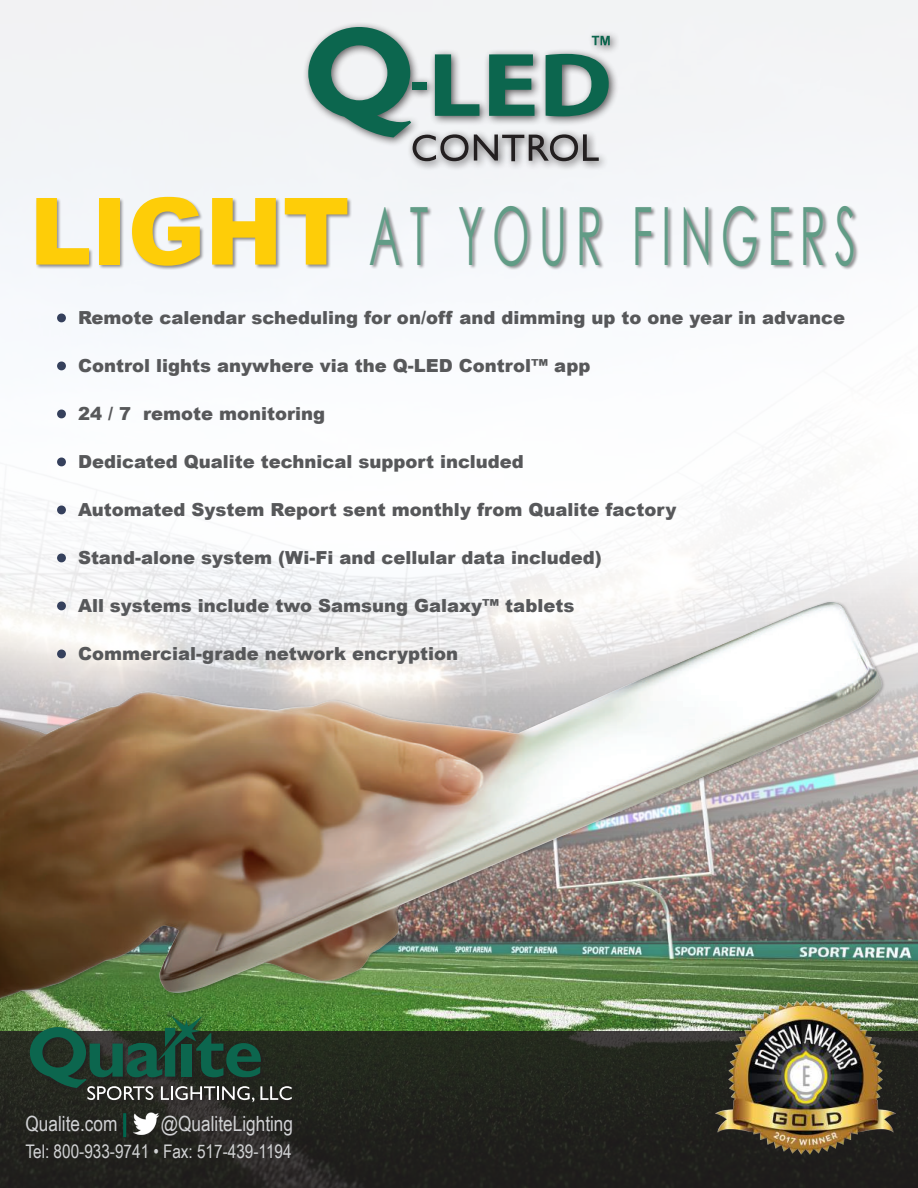
<style>
.page{position:relative;width:918px;height:1188px;background:#fff}
.page>*{position:absolute;margin:0;border:0;box-sizing:border-box;transform-origin:0 0}
.t1{font:80.55px "Century Gothic";letter-spacing:.2em;color:#619c86;scale:.54 1}
.t2{font:21px "Arial Narrow";color:#d1d2d4}
.t3{font:18.75px "Arial Narrow";color:#d1d2d4}
.t4{font:900 18px "Arial";color:#57585a}
.s1{font-family:"Arial";font-weight:900;font-size:93px;color:#fecd08}
.s2{color:#35405c}
.s3{font-size:24px;color:#00664e}
</style>
<div class="page">
<div style="left:0;top:0;width:918px;height:1031px;background:#f8fafc"></div>
<div style="left:35px;top:196px;width:824px;height:74px;background:#231f20;opacity:.5"></div>
<svg style="left:57px;top:313px;width:9px;height:10px"></svg>
<svg style="left:57px;top:361px;width:9px;height:10px"></svg>
<svg style="left:57px;top:409px;width:9px;height:10px"></svg>
<svg style="left:57px;top:457px;width:9px;height:10px"></svg>
<svg style="left:57px;top:505px;width:9px;height:10px"></svg>
<svg style="left:55px;top:553px;width:11px;height:10px"></svg>
<img style="left:0;top:589px;width:918px;height:421px">
<div style="left:0;top:1031px;width:918px;height:157px;background:#231f20"></div>
<div style="left:709px;top:998px;width:189px;height:163px;background:#231f20;opacity:.7"></div>
<img style="left:716px;top:998px;width:180px;height:158px">
<div style="left:29px;top:1015px;width:268px;height:92px;background:#231f20;opacity:.8"></div>
<svg style="left:30px;top:1016px;width:262px;height:86px"></svg>
<div style="left:26px;top:1112px;width:269px;height:27px;background:#231f20;opacity:.3"></div>
<div style="left:123px;top:1113px;width:3px;height:24px;border:2px solid #00664e"></div>
<img style="left:132px;top:1110px;width:27px;height:25px">
<div style="left:303px;top:21px;width:317px;height:151px;background:#231f20;opacity:.75"></div>
<svg style="left:308px;top:27px;width:302px;height:134px"></svg>
<h1 class="t1" style="left:30px;top:179px;width:1533px"><span class="s1">LIGHT</span>AT YOUR FINGERS</h1>
<p class="t4" style="left:57px;top:305px;width:790px"><span class="s2">•</span> Remote calendar scheduling for on/off and dimming up to one year in advance</p>
<p class="t4" style="left:57px;top:353px;width:535px"><span class="s2">•</span> Control lights anywhere via the Q-LED Control™ app</p>
<p class="t4" style="left:57px;top:401px;width:270px"><span class="s2">•</span> 24 / 7 remote monitoring</p>
<p class="t4" style="left:57px;top:449px;width:468px"><span class="s2">•</span> Dedicated Qualite technical support included</p>
<p class="t4" style="left:57px;top:497px;width:621px"><span class="s2">•</span> Automated System Report sent monthly from Qualite factory</p>
<p class="t4" style="left:57px;top:545px;width:546px"><span class="s2">•</span> Stand-alone system (Wi-Fi and cellular data included)</p>
<p class="t4" style="left:57px;top:593px;width:519px"><span class="s2">•</span> All systems include two Samsung Galaxy™ tablets</p>
<p class="t4" style="left:57px;top:641px;width:403px"><span class="s2">•</span> Commercial-grade network encryption</p>
<p class="t2" style="left:25px;top:1109px;width:103px">Qualite.com <span class="s3">|</span></p>
<p class="t2" style="left:161px;top:1109px;width:134px">@QualiteLighting</p>
<p class="t3" style="left:25px;top:1137px;width:268px">Tel: 800-933-9741 • Fax: 517-439-1194</p>
</div>
